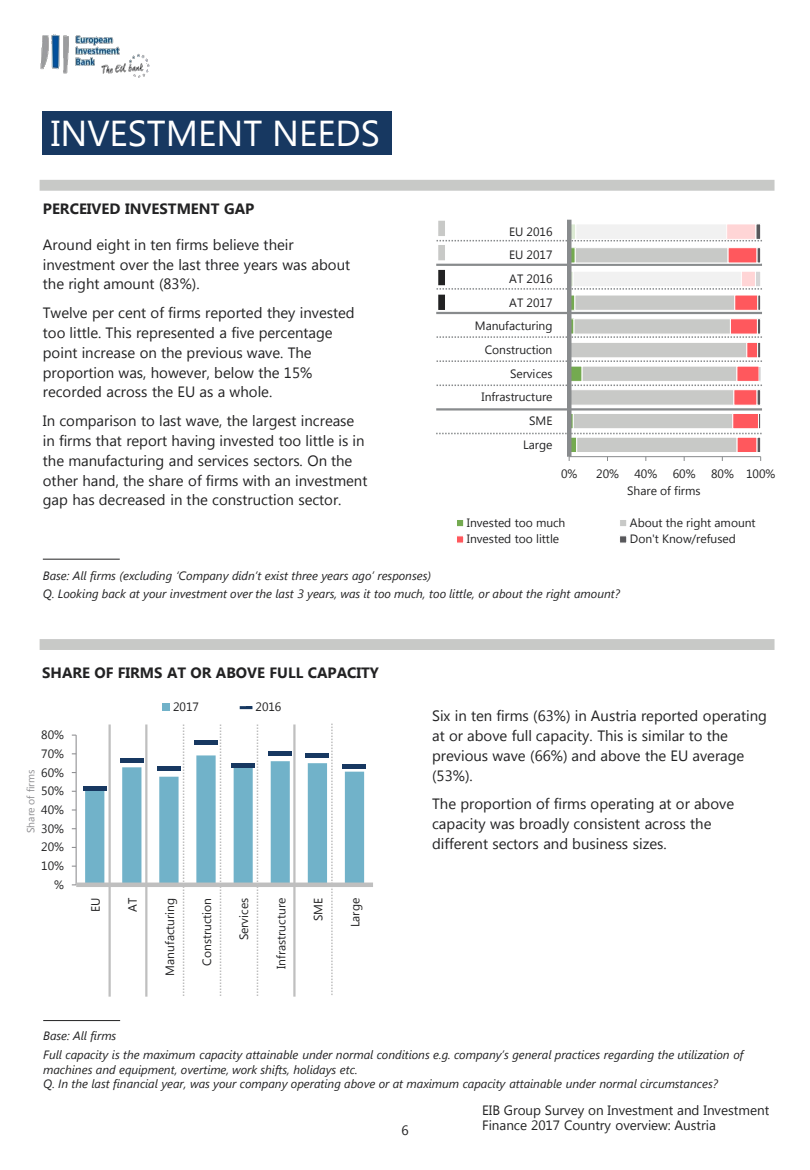
<style>
.page{position:relative;width:810px;height:1170px;background:#fff}
.page>*{position:absolute;margin:0;border:0;box-sizing:border-box;transform-origin:0 0}
.t1{font:36px "Segoe UI";color:#fff}
.t2{font:15px/19.8px "Segoe UI";color:#222223}
.t3{font:700 15px "Segoe UI";color:#222223}
.t4{font:13.5px/15.3px "Segoe UI";color:#222223}
.t5{font:italic 12px/14.4px "Segoe UI";letter-spacing:-.005em;color:#222223}
.t6{font:12px "Segoe UI";color:#222223}
.t7{font:10.5px "Segoe UI";color:#8f8f92}
</style>
<div class="page">
<img style="left:40px;top:35px;width:110px;height:43px">
<hr style="left:436px;top:312px;width:326px;height:2px;background:#888b8d">
<svg style="left:436px;top:288px;width:326px;height:2px"></svg>
<hr style="left:436px;top:264px;width:326px;height:2px;background:#888b8d">
<svg style="left:436px;top:240px;width:326px;height:1px"></svg>
<hr style="left:436px;top:408px;width:326px;height:3px;background:#888b8d">
<svg style="left:436px;top:433px;width:326px;height:1px"></svg>
<div style="left:40px;top:180px;width:735px;height:11px;background:#c8c9c7"></div>
<div style="left:42px;top:111px;width:350px;height:44px;background:#173861"></div>
<div style="left:569px;top:224px;width:7px;height:15px;background:#dcead3"></div>
<div style="left:569px;top:224px;width:7px;height:16px;border:1px solid #fff"></div>
<div style="left:569px;top:271px;width:4px;height:16px;border:1px solid #fff"></div>
<div style="left:569px;top:248px;width:6px;height:15px;background:#74aa50"></div>
<div style="left:569px;top:295px;width:6px;height:15px;background:#74aa50"></div>
<div style="left:569px;top:295px;width:6px;height:16px;border:1px solid #fff"></div>
<div style="left:569px;top:319px;width:5px;height:15px;border:1px solid #fff"></div>
<div style="left:569px;top:437px;width:8px;height:16px;background:#74aa50"></div>
<div style="left:569px;top:437px;width:8px;height:16px;border:1px solid #fff"></div>
<div style="left:576px;top:224px;width:151px;height:15px;background:#f1f1f1"></div>
<div style="left:573px;top:271px;width:168px;height:16px;background:#f1f1f1"></div>
<div style="left:575px;top:247px;width:153px;height:16px;background:#c8c9c7;border:1px solid #fff"></div>
<div style="left:575px;top:295px;width:160px;height:16px;background:#c8c9c7;border:1px solid #fff"></div>
<div style="left:574px;top:319px;width:157px;height:15px;background:#c8c9c7;border:1px solid #fff"></div>
<div style="left:573px;top:413px;width:160px;height:16px;background:#c8c9c7;border:1px solid #fff"></div>
<div style="left:577px;top:437px;width:160px;height:16px;background:#c8c9c7;border:1px solid #fff"></div>
<div style="left:727px;top:224px;width:29px;height:15px;background:#ffd5d6"></div>
<div style="left:726px;top:224px;width:30px;height:16px;border:1px solid #fff"></div>
<div style="left:741px;top:271px;width:14px;height:16px;background:#ffd5d6"></div>
<div style="left:741px;top:271px;width:15px;height:16px;border:1px solid #fff"></div>
<div style="left:728px;top:247px;width:29px;height:16px;background:#ff585d;border:1px solid #fff"></div>
<div style="left:735px;top:295px;width:23px;height:16px;background:#ff585d;border:1px solid #fff"></div>
<div style="left:730px;top:319px;width:28px;height:15px;background:#ff585d"></div>
<div style="left:733px;top:413px;width:26px;height:16px;background:#ff585d;border:1px solid #fff"></div>
<div style="left:737px;top:437px;width:20px;height:16px;background:#ff585d;border:1px solid #fff"></div>
<div style="left:755px;top:271px;width:6px;height:16px;background:#d5d5d6"></div>
<div style="left:755px;top:271px;width:6px;height:16px;border:1px solid #fff"></div>
<svg style="left:756px;top:224px;width:5px;height:15px"></svg>
<svg style="left:757px;top:248px;width:4px;height:15px"></svg>
<div style="left:758px;top:295px;width:3px;height:16px;background:#58585b;border:1px solid #fff"></div>
<svg style="left:757px;top:319px;width:4px;height:15px"></svg>
<svg style="left:436px;top:336px;width:326px;height:69px"></svg>
<svg style="left:757px;top:390px;width:4px;height:15px"></svg>
<div style="left:758px;top:413px;width:3px;height:16px;background:#58585b;border:1px solid #fff"></div>
<svg style="left:757px;top:437px;width:4px;height:15px"></svg>
<hr style="left:569px;top:456px;width:192px;height:1px;background:#888b8d">
<div style="left:567px;top:220px;width:5px;height:237px;background:#888b8d"></div>
<div style="left:456px;top:519px;width:8px;height:8px;background:#74aa50;border:1px solid #fff"></div>
<div style="left:619px;top:519px;width:8px;height:8px;background:#c8c9c7;border:1px solid #fff"></div>
<div style="left:456px;top:536px;width:8px;height:7px;background:#ff585d;border:1px solid #fff"></div>
<div style="left:619px;top:536px;width:8px;height:7px;background:#58585b;border:1px solid #fff"></div>
<div style="left:438px;top:295px;width:7px;height:15px;background:#222223"></div>
<div style="left:438px;top:270px;width:7px;height:15px;background:#222223"></div>
<div style="left:438px;top:245px;width:7px;height:15px;background:#c8c9c7"></div>
<div style="left:438px;top:221px;width:7px;height:15px;background:#c8c9c7"></div>
<div style="left:40px;top:639px;width:735px;height:11px;background:#c8c9c7"></div>
<hr style="left:43px;top:1020px;width:77px;height:1px;background:#222223">
<hr style="left:43px;top:559px;width:77px;height:1px;background:#222223">
<svg style="left:85px;top:724px;width:279px;height:273px"></svg>
<hr style="left:76px;top:735px;width:1px;height:150px;background:#8f8f92">
<hr style="left:76px;top:883px;width:297px;height:4px;background:#bfbfbf">
<div style="left:83px;top:786px;width:24px;height:5px;background:#173861"></div>
<hr style="left:120px;top:759px;width:24px;height:4px;background:#173861">
<div style="left:157px;top:766px;width:24px;height:5px;background:#173861"></div>
<div style="left:194px;top:740px;width:24px;height:5px;background:#173861"></div>
<div style="left:231px;top:763px;width:24px;height:5px;background:#173861"></div>
<div style="left:268px;top:751px;width:24px;height:5px;background:#173861"></div>
<div style="left:305px;top:753px;width:24px;height:5px;background:#173861"></div>
<hr style="left:342px;top:765px;width:24px;height:4px;background:#173861">
<div style="left:163px;top:704px;width:7px;height:7px;background:#71b2c9"></div>
<svg style="left:240px;top:706px;width:12px;height:3px"></svg>
<p class="t1" style="left:51px;top:109px;width:331px">INVESTMENT NEEDS</p>
<p class="t3" style="left:43px;top:198px;width:213px">PERCEIVED INVESTMENT GAP</p>
<p class="t2" style="left:43px;top:234px;width:309px">Around eight in ten firms believe their investment over the last three years was about the right amount (83%).</p>
<p class="t2" style="left:43px;top:302px;width:313px">Twelve per cent of firms reported they invested too little. This represented a five percentage point increase on the previous wave. The proportion was, however, below the 15% recorded across the EU as a whole.</p>
<p class="t2" style="left:43px;top:410px;width:326px">In comparison to last wave, the largest increase in firms that report having invested too little is in the manufacturing and services sectors. On the other hand, the share of firms with an investment gap has decreased in the construction sector.</p>
<p class="t6" style="left:509px;top:223px;width:45px">EU 2016</p>
<p class="t6" style="left:509px;top:247px;width:45px">EU 2017</p>
<p class="t6" style="left:509px;top:270px;width:45px">AT 2016</p>
<p class="t6" style="left:509px;top:294px;width:45px">AT 2017</p>
<p class="t6" style="left:475px;top:318px;width:79px">Manufacturing</p>
<p class="t6" style="left:485px;top:341px;width:69px">Construction</p>
<p class="t6" style="left:510px;top:365px;width:44px">Services</p>
<p class="t6" style="left:482px;top:389px;width:72px">Infrastructure</p>
<p class="t6" style="left:529px;top:413px;width:25px">SME</p>
<p class="t6" style="left:523px;top:436px;width:31px">Large</p>
<p class="t6" style="left:561px;top:466px;width:18px">0%</p>
<p class="t6" style="left:596px;top:466px;width:24px">20%</p>
<p class="t6" style="left:635px;top:466px;width:24px">40%</p>
<p class="t6" style="left:673px;top:466px;width:24px">60%</p>
<p class="t6" style="left:711px;top:466px;width:24px">80%</p>
<p class="t6" style="left:746px;top:466px;width:31px">100%</p>
<p class="t6" style="left:627px;top:483px;width:75px">Share of firms</p>
<p class="t6" style="left:467px;top:515px;width:100px">Invested too much</p>
<p class="t6" style="left:630px;top:515px;width:127px">About the right amount</p>
<p class="t6" style="left:467px;top:531px;width:94px">Invested too little</p>
<p class="t6" style="left:630px;top:531px;width:107px">Don't Know/refused</p>
<p class="t5" style="left:43px;top:568px;width:390px">Base: All firms (excluding ‘Company didn’t exist three years ago’ responses)</p>
<p class="t5" style="left:43px;top:586px;width:579px">Q. Looking back at your investment over the last 3 years, was it too much, too little, or about the right amount?</p>
<p class="t3" style="left:42px;top:662px;width:338px">SHARE OF FIRMS AT OR ABOVE FULL CAPACITY</p>
<p class="t6" style="left:41px;top:727px;width:24px">80%</p>
<p class="t6" style="left:41px;top:745px;width:24px">70%</p>
<p class="t6" style="left:41px;top:764px;width:24px">60%</p>
<p class="t7" style="left:23px;top:833px;width:65px;rotate:-90deg">Share of firms</p>
<p class="t6" style="left:41px;top:783px;width:24px">50%</p>
<p class="t6" style="left:41px;top:801px;width:24px">40%</p>
<p class="t6" style="left:41px;top:820px;width:24px">30%</p>
<p class="t6" style="left:41px;top:839px;width:24px">20%</p>
<p class="t6" style="left:41px;top:858px;width:24px">10%</p>
<p class="t6" style="left:54px;top:876px;width:11px">%</p>
<p class="t6" style="left:173px;top:699px;width:27px">2017</p>
<p class="t6" style="left:256px;top:699px;width:27px">2016</p>
<p class="t6" style="left:87px;top:912px;width:16px;rotate:-90deg">EU</p>
<p class="t6" style="left:124px;top:912px;width:16px;rotate:-90deg">AT</p>
<p class="t6" style="left:161px;top:976px;width:79px;rotate:-90deg">Manufacturing</p>
<p class="t6" style="left:199px;top:966px;width:69px;rotate:-90deg">Construction</p>
<p class="t6" style="left:236px;top:940px;width:44px;rotate:-90deg">Services</p>
<p class="t6" style="left:273px;top:969px;width:72px;rotate:-90deg">Infrastructure</p>
<p class="t6" style="left:310px;top:921px;width:25px;rotate:-90deg">SME</p>
<p class="t6" style="left:347px;top:927px;width:31px;rotate:-90deg">Large</p>
<p class="t5" style="left:43px;top:1028px;width:75px">Base: All firms</p>
<p class="t2" style="left:432px;top:705px;width:336px">Six in ten firms (63%) in Austria reported operating at or above full capacity. This is similar to the previous wave (66%) and above the EU average (53%).</p>
<p class="t2" style="left:432px;top:793px;width:304px">The proportion of firms operating at or above capacity was broadly consistent across the different sectors and business sizes.</p>
<p class="t5" style="left:43px;top:1047px;width:702px">Full capacity is the maximum capacity attainable under normal conditions e.g. company’s general practices regarding the utilization of machines and equipment, overtime, work shifts, holidays etc.</p>
<p class="t5" style="left:43px;top:1076px;width:676px">Q. In the last financial year, was your company operating above or at maximum capacity attainable under normal circumstances?</p>
<p class="t4" style="left:402px;top:1122px;width:9px">6</p>
<p class="t4" style="left:482px;top:1102px;width:289px">EIB Group Survey on Investment and Investment<br>Finance 2017 Country overview: Austria</p>
</div>
